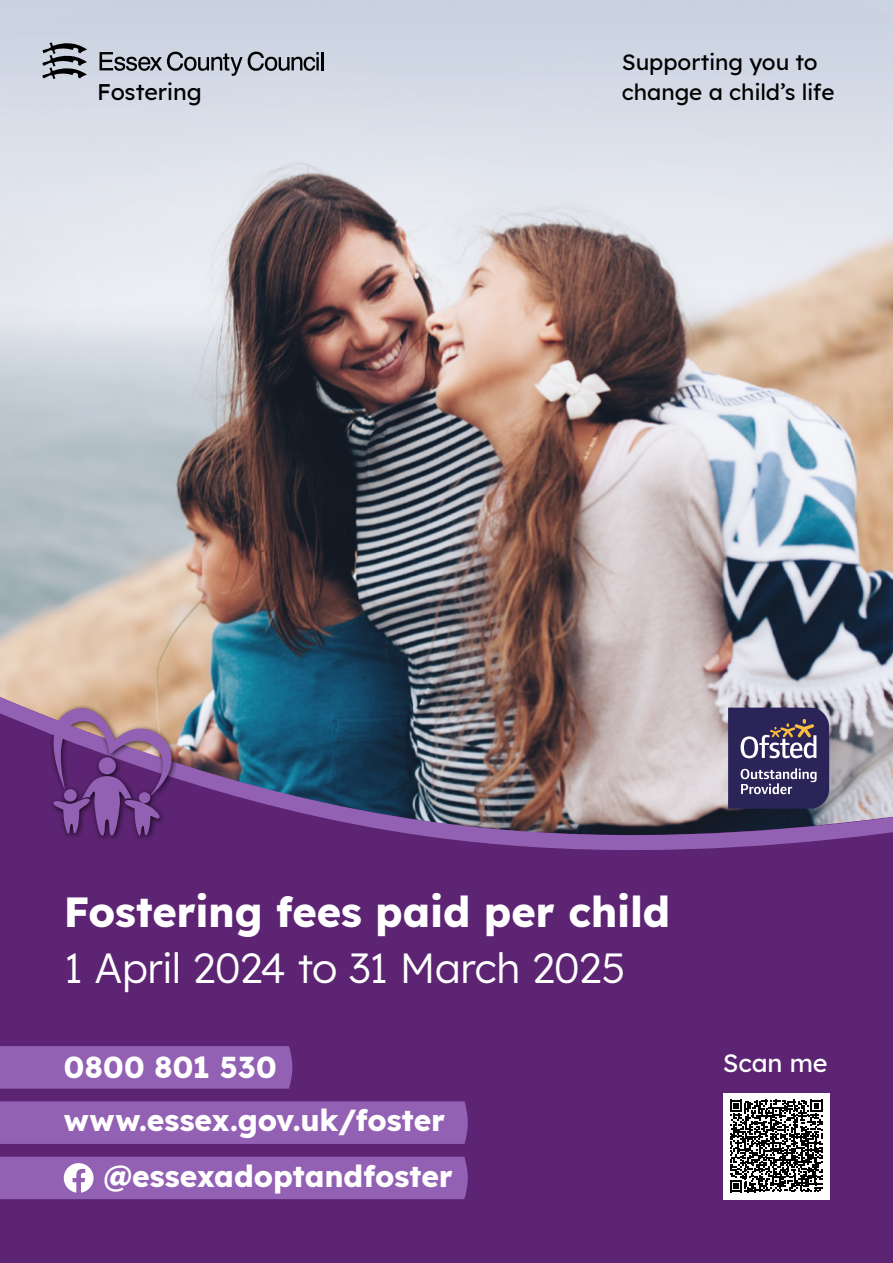
<style>
.page{position:relative;width:893px;height:1263px;background:#5c2472}
.page>*{position:absolute;margin:0;border:0;box-sizing:border-box;transform-origin:0 0}
.Title_Bold{font:700 42px "Lexend";letter-spacing:-.005em;color:#fff}
.t1{font:42px "Lexend";letter-spacing:-.015em;color:#fff}
.t2{font:700 30px "Lexend";color:#fff}
.Scan_me{font:500 25.5px "Lexend";letter-spacing:-.005em;color:#fff}
.t3{font:500 23.1px "Lexend";letter-spacing:-.01em;color:#000}
.Support_line{font:500 22.5px/30px "Lexend";letter-spacing:-.005em;color:#000}
</style>
<div class="page">
<img style="left:0;top:0;width:893px;height:656px">
<svg style="left:43px;top:43px;width:44px;height:36px;background:#7d828a"></svg>
<svg style="left:100px;top:52px;width:223px;height:24px;background:#999fa8"></svg>
<img style="left:0;top:656px;width:893px;height:194px">
<div style="left:49px;top:704px;width:130px;height:138px;background:#000;opacity:.75"></div>
<svg style="left:30px;top:694px;width:156px;height:142px"></svg>
<svg style="left:728px;top:708px;width:101px;height:101px;background:#49436d"></svg>
<div style="left:0;top:1046px;width:292px;height:43px;background:#9361b3"></div>
<div style="left:0;top:1101px;width:468px;height:43px;background:#9361b3"></div>
<div style="left:0;top:1157px;width:468px;height:42px;background:#9361b3"></div>
<div style="left:723px;top:1093px;width:106px;height:106px;background:#fff"></div>
<svg style="left:730px;top:1100px;width:92px;height:92px"></svg>
<p class="t3" style="left:97px;top:75px;width:106px">Fostering</p>
<p class="Support_line" style="left:622px;top:46px;width:214px">Supporting you to change a child’s life</p>
<p class="Title_Bold" style="left:64px;top:878px;width:608px">Fostering fees paid per child</p>
<p class="t1" style="left:64px;top:938px;width:563px">1 April 2024 to 31 March 2025</p>
<p class="t2" style="left:64px;top:1043px;width:214px">0800 801 530</p>
<p class="t2" style="left:64px;top:1096px;width:383px">www.essex.gov.uk/foster</p>
<p class="t2" style="left:103px;top:1152px;width:351px">@essexadoptandfoster</p>
<p class="Scan_me" style="left:723px;top:1044px;width:106px">Scan me</p>
</div>
